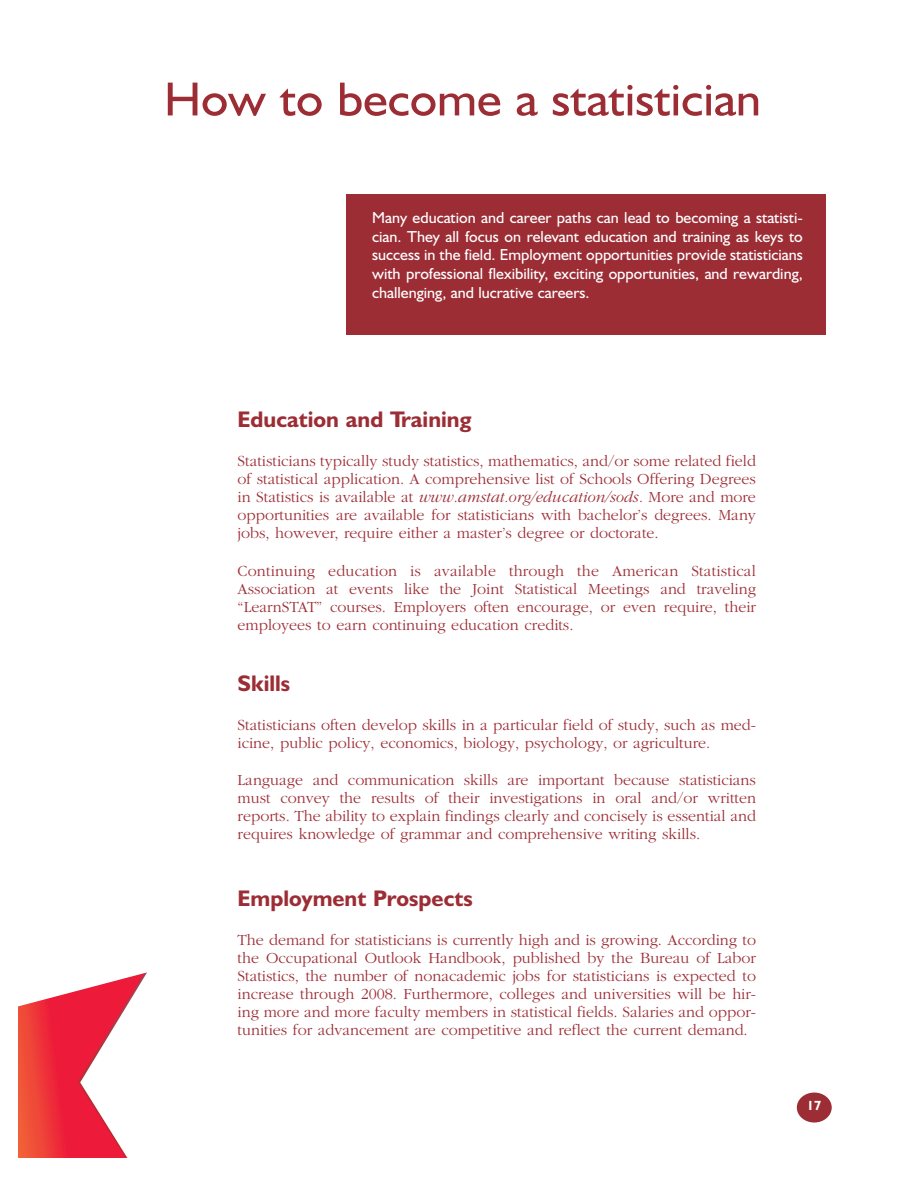
<style>
.page{position:relative;width:918px;height:1188px;background:#fff}
.page>*{position:absolute;margin:0;border:0;box-sizing:border-box;transform-origin:0 0}
.t1{font:48px "Humanist 521 BT";color:#9c2d35;scale:1.05 1}
.t2{font:700 22.65px "Humanist 521 BT";color:#9c2d35}
.t3{font:300 16.05px/18px "Garamond";color:#9c2d35;text-align:justify}
.t4{font:16.05px/18.8px "Humanist 521 BT";color:#fff;text-align:justify}
.t5{font:700 13.35px "Humanist 521 BT";color:#fff}
.s1{font-style:italic}
</style>
<div class="page">
<div style="left:797px;top:1093px;width:35px;height:30px;background:#9c2d35;border-radius:50%"></div>
<svg style="left:19px;top:972px;width:128px;height:186px"></svg>
<div style="left:347px;top:194px;width:479px;height:141px;background:#9c2d35"></div>
<h1 class="t1" style="left:164px;top:83px;width:570px">How to become a statistician</h1>
<p class="t4" style="left:372px;top:210px;width:432px">Many education and career paths can lead to becoming a statisti&shy;cian. They all focus on relevant education and training as keys to success in the field. Employment opportunities provide statisticians with professional flexibility, exciting opportunities, and rewarding, challenging, and lucrative careers.</p>
<h2 class="t2" style="left:238px;top:412px;width:235px">Education and Training</h2>
<p class="t3" style="left:238px;top:453px;width:520px">Statisticians typically study statistics, mathematics, and/or some related field of statistical application. A comprehensive list of Schools Offering Degrees in Statistics is available at <span class="s1">www.amstat.org/education/sods.</span> More and more opportunities are available for statisticians with bachelor’s degrees. Many jobs, however, require either a master’s degree or doctorate.</p>
<p class="t3" style="left:238px;top:563px;width:520px">Continuing education is available through the American Statistical Association at events like the Joint Statistical Meetings and traveling “LearnSTAT” courses. Employers often encourage, or even require, their employees to earn continuing education credits.</p>
<h2 class="t2" style="left:238px;top:675px;width:54px">Skills</h2>
<p class="t3" style="left:238px;top:717px;width:520px">Statisticians often develop skills in a particular field of study, such as med&shy;icine, public policy, economics, biology, psychology, or agriculture.</p>
<p class="t3" style="left:238px;top:772px;width:520px">Language and communication skills are important because statisticians must convey the results of their investigations in oral and/or written reports. The ability to explain findings clearly and concisely is essential and requires knowledge of grammar and comprehensive writing skills.</p>
<h2 class="t2" style="left:238px;top:891px;width:237px">Employment Prospects</h2>
<p class="t3" style="left:238px;top:932px;width:520px">The demand for statisticians is currently high and is growing. According to the Occupational Outlook Handbook, published by the Bureau of Labor Statistics, the number of nonacademic jobs for statisticians is expected to increase through 2008. Furthermore, colleges and universities will be hir&shy;ing more and more faculty members in statistical fields. Salaries and oppor&shy;tunities for advancement are competitive and reflect the current demand.</p>
<p class="t5" style="left:807px;top:1101px;width:16px">17</p>
</div>
